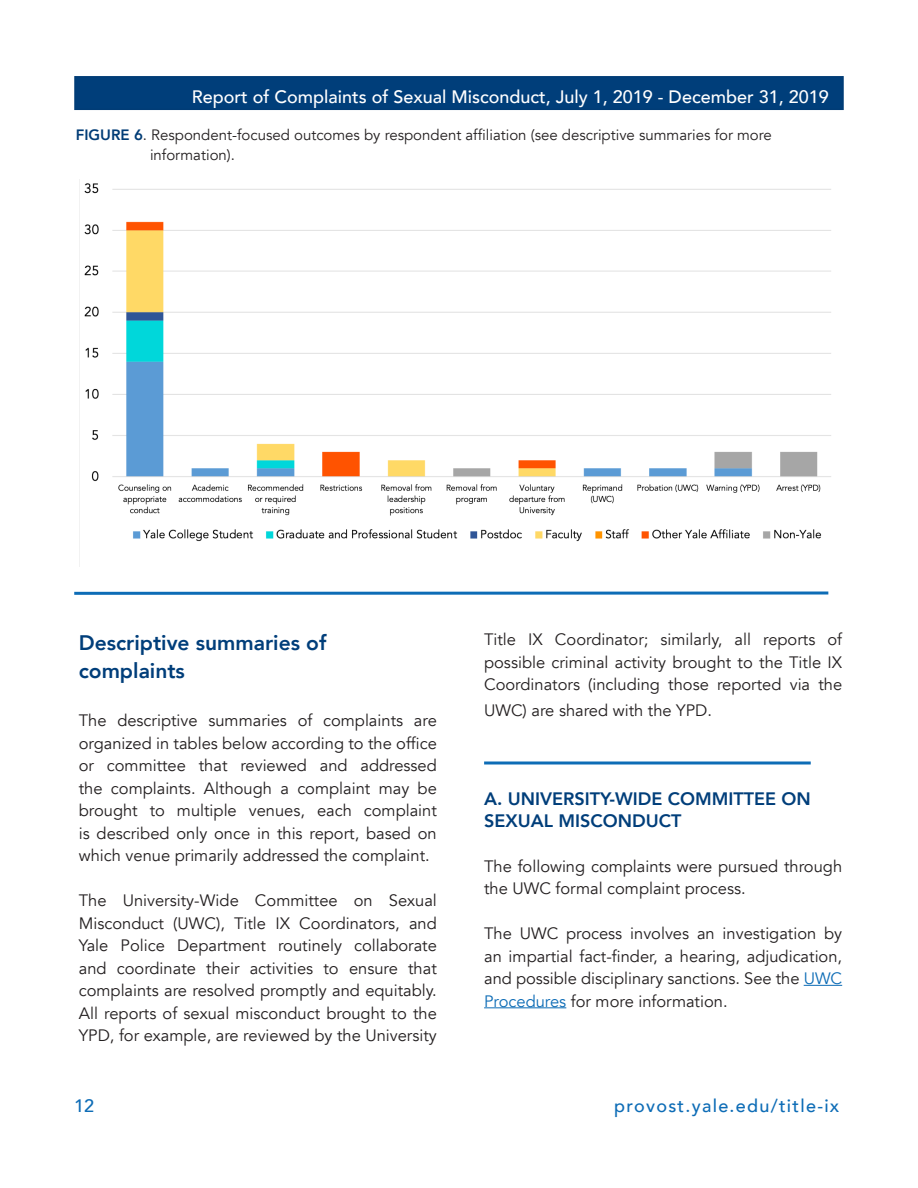
<style>
.page{position:relative;width:918px;height:1188px;background:#fff}
.page>*{position:absolute;margin:0;border:0;box-sizing:border-box;transform-origin:0 0}
.t1{font:800 21px/28.5px "Avenir";color:#003e7a}
.t2{font:500 18px "Avenir";color:#fff}
.t3{font:800 18px/21.6px "Avenir";color:#003e7a}
.t4{font:500 18px "Avenir";letter-spacing:.07em;color:#0d6cb6}
.Body_text_MG_correct{font:16.5px/22.5px "Avenir";color:#231f20;text-align:justify}
.Figure-_top_label_MG{font:15px "Avenir";color:#231f20}
.s1{font-weight:800;color:#013c76}
.s2{color:#0d6cb6}
</style>
<div class="page">
<div style="left:75px;top:77px;width:768px;height:32px;background:#003e7a"></div>
<div style="left:74px;top:76px;width:770px;height:34px;border:2px solid #013c76"></div>
<img style="left:84px;top:183px;width:747px;height:359px">
<hr style="left:74px;top:592px;width:754px;height:3px;background:#0d6cb6">
<hr style="left:484px;top:762px;width:327px;height:3px;background:#0d6cb6">
<hr style="left:804px;top:985px;width:38px;height:1px;background:#0d6cb6">
<hr style="left:484px;top:1007px;width:82px;height:1px;background:#0d6cb6">
<p class="t2" style="left:192px;top:81px;width:638px">Report of Complaints of Sexual Misconduct, July 1, 2019 - December 31, 2019</p>
<p class="Figure-_top_label_MG" style="left:76px;top:126px;width:698px"><span class="s1">FIGURE 6</span>. Respondent-focused outcomes by respondent affiliation (see descriptive summaries for more</p>
<p class="Figure-_top_label_MG" style="left:150px;top:146px;width:86px">information).</p>
<h2 class="t1" style="left:79px;top:628px;width:249px">Descriptive summaries of complaints</h2>
<p class="Body_text_MG_correct" style="left:79px;top:710px;width:360px">The descriptive summaries of complaints are organized in tables below according to the office or committee that reviewed and addressed the complaints. Although a complaint may be brought to multiple venues, each complaint is described only once in this report, based on which venue primarily addressed the complaint.</p>
<p class="Body_text_MG_correct" style="left:79px;top:890px;width:360px">The University-Wide Committee on Sexual Misconduct (UWC), Title IX Coordinators, and Yale Police Department routinely collaborate and coordinate their activities to ensure that complaints are resolved promptly and equitably.<br>All reports of sexual misconduct brought to the YPD, for example, are reviewed by the University</p>
<p class="Body_text_MG_correct" style="left:484px;top:629px;width:360px">Title IX Coordinator; similarly, all reports of possible criminal activity brought to the Title IX Coordinators (including those reported via the</p>
<p class="Body_text_MG_correct" style="left:484px;top:699px;width:229px">UWC) are shared with the YPD.</p>
<h3 class="t3" style="left:484px;top:788px;width:328px">A. UNIVERSITY-WIDE COMMITTEE ON<br>SEXUAL MISCONDUCT</h3>
<p class="Body_text_MG_correct" style="left:484px;top:855px;width:360px">The following complaints were pursued through the UWC formal complaint process.</p>
<p class="Body_text_MG_correct" style="left:484px;top:922px;width:360px">The UWC process involves an investigation by an impartial fact-finder, a hearing, adjudication, and possible disciplinary sanctions. See the <span class="s2">UWC Procedures</span> for more information.</p>
<p class="t4" style="left:74px;top:1090px;width:22px">12</p>
<p class="t4" style="left:614px;top:1090px;width:227px">provost.yale.edu/title-ix</p>
</div>
